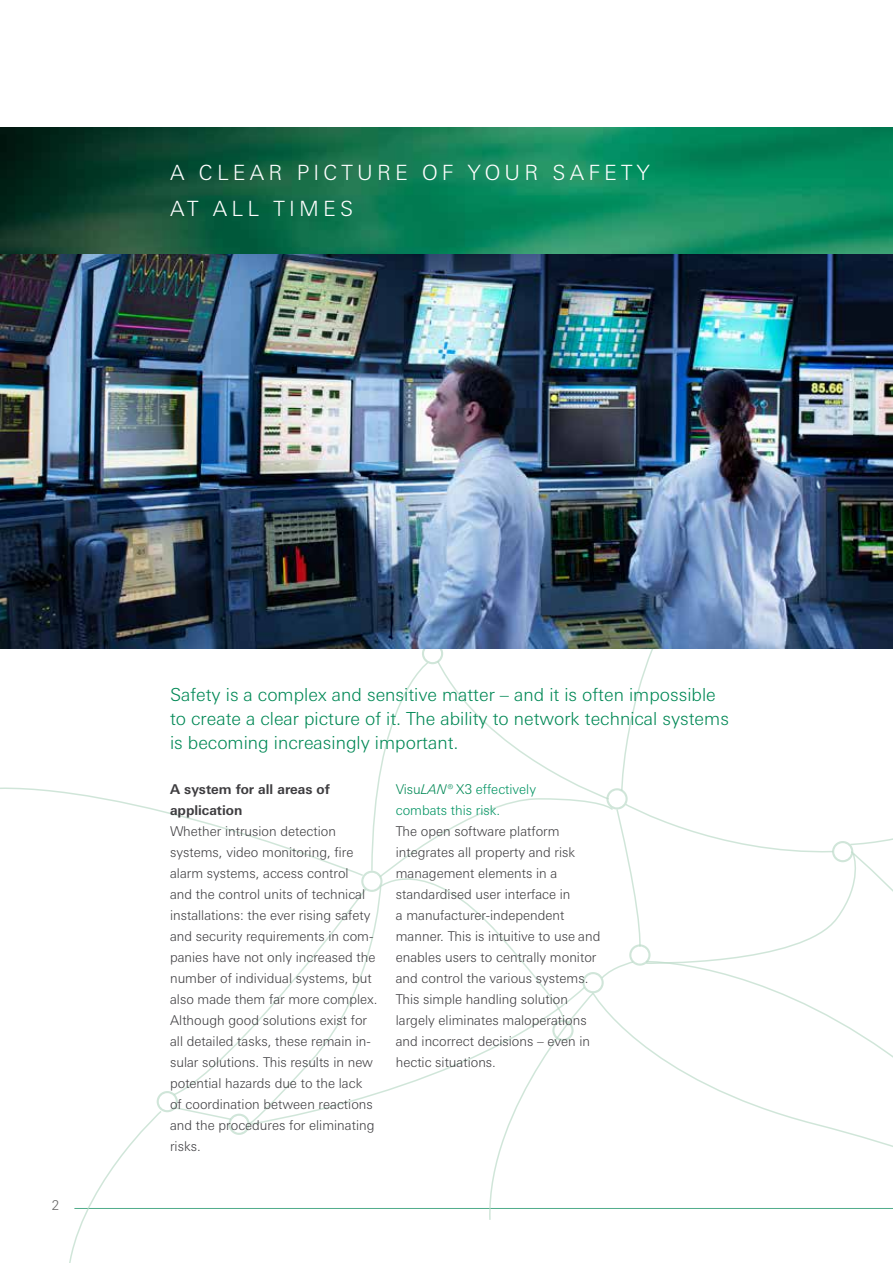
<style>
.page{position:relative;width:893px;height:1263px;background:#fff}
.page>*{position:absolute;margin:0;border:0;box-sizing:border-box;transform-origin:0 0}
.t1{font:300 21px/36px "LT Univers Basic";letter-spacing:.2em;color:#fff}
.t2{font:300 18px/24px "LT Univers Basic";color:#085}
.t3{font:300 13.5px/21px "LT Univers Basic";color:#3e3d40}
.t4{font:300 13.5px/21px "LT Univers Basic";color:#009362}
.t5{font:700 13.5px/21px "LT Univers Basic";color:#3e3d40}
.t6{font:300 13.5px "LT Univers Basic";color:#000}
.s1{color:#085}
.s2{font-style:italic;color:#085}
</style>
<div class="page">
<svg style="left:0;top:648px;width:893px;height:615px"></svg>
<svg style="left:247px;top:877px;width:319px;height:248px"></svg>
<svg style="left:361px;top:788px;width:496px;height:178px"></svg>
<svg style="left:645px;top:960px;width:248px;height:32px"></svg>
<svg style="left:592px;top:992px;width:301px;height:245px"></svg>
<img style="left:0;top:254px;width:893px;height:394px">
<img style="left:0;top:128px;width:893px;height:126px">
<h1 class="t1" style="left:170px;top:155px;width:481px">A CLEAR PICTURE OF YOUR SAFETY<br>AT ALL TIMES</h1>
<p class="t6" style="left:52px;top:1197px;width:9px">2</p>
<h2 class="t2" style="left:170px;top:682px;width:560px">Safety is a complex and sensitive matter – and it is often impossible to create a clear picture of it. The ability to network technical systems is becoming increasingly important.</h2>
<p class="t5" style="left:170px;top:779px;width:161px">A system for all areas of application</p>
<p class="t3" style="left:170px;top:821px;width:209px">Whether intrusion detection systems, video monitoring, fire alarm systems, access control<br>and the control units of technical installations: the ever rising safety and security requirements in com&shy;panies have not only increased the number of individual systems, but also made them far more complex.<br>Although good solutions exist for all detailed tasks, these remain in&shy;sular solutions. This results in new potential hazards due to the lack of coordination between reactions and the procedures for eliminating risks.</p>
<p class="t4" style="left:396px;top:778px;width:142px"><span class="s1">Visu</span><span class="s2">LAN®</span> <span class="s1">X3</span> effectively combats this risk.</p>
<p class="t3" style="left:396px;top:821px;width:206px">The open software platform integrates all property and risk management elements in a standardised user interface in<br>a manufacturer-independent manner. This is intuitive to use and enables users to centrally monitor and control the various systems.<br>This simple handling solution largely eliminates maloperations and incorrect decisions – even in hectic situations.</p>
</div>
